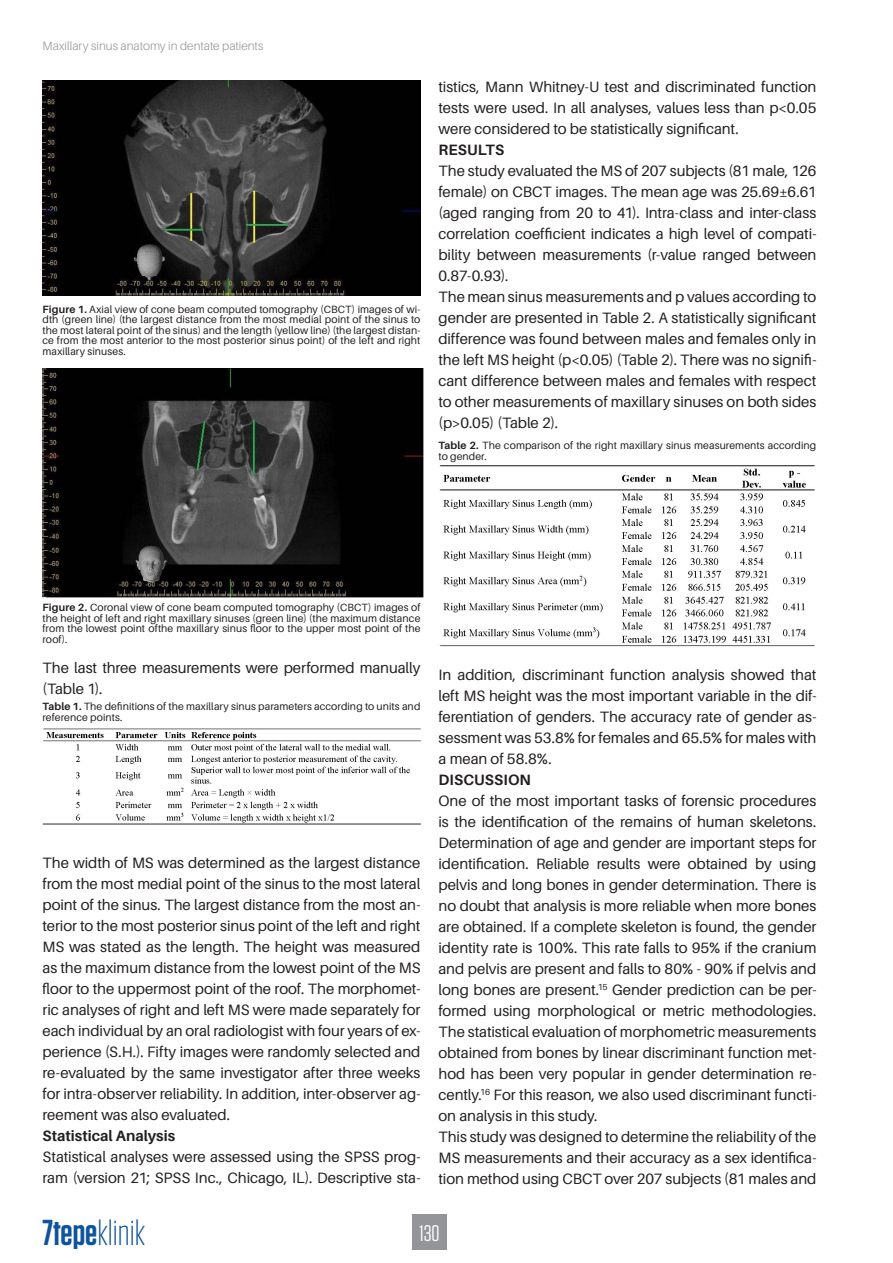
<style>
.page{position:relative;width:893px;height:1263px;background:#fff}
.page>*{position:absolute;margin:0;border:0;box-sizing:border-box;transform-origin:0 0}
.t1{font:300 36px "Tungsten";color:#0d539d}
.t2{font:22.5px "Tungsten";color:#fff}
.t3{font:15px/21px "Aileron";letter-spacing:-.005em;color:#231f20;text-align:justify}
.t4{font:700 15px "Aileron";letter-spacing:.005em;color:#231f20}
.t5{font:300 12px "Aileron";color:#939598}
.t6{font:10.5px/10.5px "Aileron";letter-spacing:.01em;color:#231f20;text-align:justify}
.s1{font-weight:700}
.s2{font-weight:600}
</style>
<div class="page">
<div style="left:412px;top:1214px;width:35px;height:36px;background:#939598"></div>
<img style="left:43px;top:80px;width:377px;height:216px">
<img style="left:43px;top:369px;width:380px;height:229px">
<img style="left:43px;top:728px;width:378px;height:96px">
<img style="left:440px;top:466px;width:375px;height:181px">
<p class="t5" style="left:43px;top:40px;width:222px">Maxillary sinus anatomy in dentate patients</p>
<p class="t6" style="left:43px;top:304px;width:379px"><span class="s1">Figure 1.</span> Axial view of cone beam computed tomography (CBCT) images of wi&shy;dth (green line) (the largest distance from the most medial point of the sinus to the most lateral point of the sinus) and the length (yellow line) (the largest distan&shy;ce from the most anterior to the most posterior sinus point) of the left and right maxillary sinuses.</p>
<p class="t3" style="left:438px;top:77px;width:379px">tistics, Mann Whitney-U test and discriminated function tests were used. In all analyses, values less than p&lt;0.05 were considered to be statistically significant.</p>
<p class="t4" style="left:438px;top:142px;width:67px">RESULTS</p>
<p class="t3" style="left:438px;top:161px;width:379px">The study evaluated the MS of 207 subjects (81 male, 126 female) on CBCT images. The mean age was 25.69±6.61 (aged ranging from 20 to 41). Intra-class and inter-class correlation coefficient indicates a high level of compati&shy;bility between measurements (r-value ranged between 0.87-0.93).</p>
<p class="t3" style="left:438px;top:287px;width:379px">The mean sinus measurements and p values according to gender are presented in Table 2. A statistically significant difference was found between males and females only in the left MS height (p&lt;0.05) (Table 2). There was no signifi&shy;cant difference between males and females with respect to other measurements of maxillary sinuses on both sides (p&gt;0.05) (Table 2).</p>
<p class="t6" style="left:438px;top:441px;width:379px"><span class="s1">Table 2.</span> The comparison of the right maxillary sinus measurements according to gender.</p>
<p class="t6" style="left:43px;top:603px;width:379px"><span class="s1">Figure 2.</span> Coronal view of cone beam computed tomography (CBCT) images of the height of left and right maxillary sinuses (green line) (the maximum distance from the lowest point ofthe maxillary sinus floor to the upper most point of the roof).</p>
<p class="t3" style="left:43px;top:657px;width:379px">The last three measurements were performed manually (Table 1).</p>
<p class="t6" style="left:43px;top:702px;width:379px"><span class="s1">Table 1.</span> The definitions of the maxillary sinus parameters according to units and reference points.</p>
<p class="t3" style="left:43px;top:852px;width:379px">The width of MS was determined as the largest distance from the most medial point of the sinus to the most lateral point of the sinus. The largest distance from the most an&shy;terior to the most posterior sinus point of the left and right MS was stated as the length. The height was measured as the maximum distance from the lowest point of the MS floor to the uppermost point of the roof. The morphomet&shy;ric analyses of right and left MS were made separately for each individual by an oral radiologist with four years of ex&shy;perience (S.H.). Fifty images were randomly selected and re-evaluated by the same investigator after three weeks for intra-observer reliability. In addition, inter-observer ag&shy;reement was also evaluated.</p>
<p class="t4" style="left:43px;top:1127px;width:134px">Statistical Analysis</p>
<p class="t3" style="left:43px;top:1146px;width:379px">Statistical analyses were assessed using the SPSS prog&shy;ram (version 21; SPSS Inc., Chicago, IL). Descriptive sta-</p>
<p class="t3" style="left:438px;top:665px;width:379px">In addition, discriminant function analysis showed that left MS height was the most important variable in the dif&shy;ferentiation of genders. The accuracy rate of gender as&shy;sessment was 53.8% for females and 65.5% for males with a mean of 58.8%.</p>
<p class="t4" style="left:438px;top:772px;width:94px">DISCUSSION</p>
<p class="t3" style="left:438px;top:791px;width:379px">One of the most important tasks of forensic procedures is the identification of the remains of human skeletons.<br>Determination of age and gender are important steps for identification. Reliable results were obtained by using pelvis and long bones in gender determination. There is no doubt that analysis is more reliable when more bones are obtained. If a complete skeleton is found, the gender identity rate is 100%. This rate falls to 95% if the cranium and pelvis are present and falls to 80% - 90% if pelvis and long bones are present.<sup>15</sup> Gender prediction can be per&shy;formed using morphological or metric methodologies.<br>The statistical evaluation of morphometric measurements obtained from bones by linear discriminant function met&shy;hod has been very popular in gender determination re&shy;cently.<sup>16</sup> For this reason, we also used discriminant functi&shy;on analysis in this study.</p>
<p class="t3" style="left:438px;top:1127px;width:379px">This study was designed to determine the reliability of the MS measurements and their accuracy as a sex identifica&shy;tion method using CBCT over 207 subjects (81 males and</p>
<h1 class="t1" style="left:43px;top:1214px;width:104px"><span class="s2">7tepe</span>klinik</h1>
<h2 class="t2" style="left:419px;top:1222px;width:22px">130</h2>
</div>
